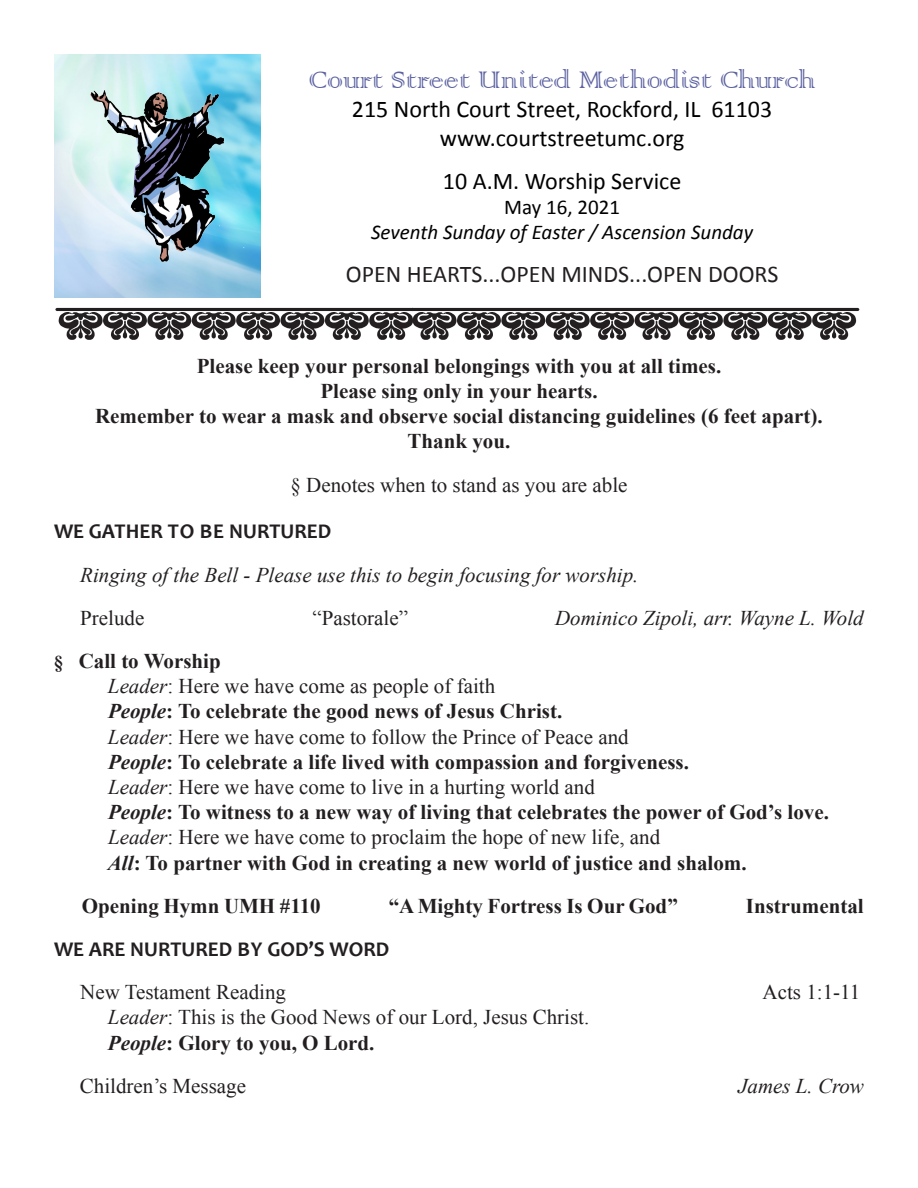
<style>
.page{position:relative;width:918px;height:1188px;background:#fff}
.page>*{position:absolute;margin:0;border:0;box-sizing:border-box;transform-origin:0 0}
.t1{font:31.95px "Colonna";color:#5d63a2}
.t2{font:24px "Calibri";color:#000}
.t3{font:24px "Calibri";color:#231f20}
.t4{font:700 21px "Times New Roman";color:#231f20}
.t5{font:21px "Times New Roman";color:#231f20}
.t6{font:italic 21px "Times New Roman";color:#231f20}
.t7{font:700 21px "Candara";color:#231f20}
.t8{font:italic 21px "Calibri";color:#000}
.t9{font:21px "Calibri";color:#000}
.s1{font-size:18px}
.s2{font-style:italic}
</style>
<div class="page">
<img style="left:55px;top:307px;width:805px;height:33px">
<img style="left:54px;top:54px;width:206px;height:243px">
<img style="left:91px;top:90px;width:132px;height:171px">
<p class="t1" style="left:309px;top:59px;width:508px">Court Street United Methodist Church</p>
<p class="t2" style="left:352px;top:94px;width:422px">215 North Court Street, Rockford, IL 61103</p>
<p class="t2" style="left:440px;top:122px;width:246px">www.courtstreetumc.org</p>
<p class="t2" style="left:443px;top:166px;width:240px">10 A.M. Worship Service</p>
<p class="t9" style="left:504px;top:194px;width:117px">May 16, 2021</p>
<p class="t8" style="left:371px;top:218px;width:384px">Seventh Sunday of Easter / Ascension Sunday</p>
<p class="t3" style="left:346px;top:259px;width:434px">OPEN HEARTS...OPEN MINDS...OPEN DOORS</p>
<p class="t4" style="left:197px;top:351px;width:526px">Please keep your personal belongings with you at all times.</p>
<p class="t4" style="left:320px;top:376px;width:279px">Please sing only in your hearts.</p>
<p class="t4" style="left:95px;top:402px;width:729px">Remember to wear a mask and observe social distancing guidelines (6 feet apart).</p>
<p class="t4" style="left:408px;top:427px;width:104px">Thank you.</p>
<p class="t5" style="left:290px;top:470px;width:339px">§ Denotes when to stand as you are able</p>
<p class="t7" style="left:54px;top:518px;width:279px">WE GATHER TO BE NURTURED</p>
<p class="t6" style="left:80px;top:560px;width:560px">Ringing of the Bell - Please use this to begin focusing for worship.</p>
<p class="t5" style="left:80px;top:604px;width:66px">Prelude</p>
<p class="t5" style="left:312px;top:604px;width:97px">“Pastorale”</p>
<p class="t6" style="left:555px;top:603px;width:310px">Dominico Zipoli, arr. Wayne L. Wold</p>
<p class="t4" style="left:54px;top:646px;width:168px"><span class="s1">§</span> Call to Worship</p>
<p class="t5" style="left:108px;top:672px;width:389px"><span class="s2">Leader</span>: Here we have come as people of faith</p>
<p class="t4" style="left:108px;top:697px;width:456px"><span class="s2">People</span>: To celebrate the good news of Jesus Christ.</p>
<p class="t5" style="left:108px;top:722px;width:522px"><span class="s2">Leader</span>: Here we have come to follow the Prince of Peace and</p>
<p class="t4" style="left:108px;top:747px;width:582px"><span class="s2">People</span>: To celebrate a life lived with compassion and forgiveness.</p>
<p class="t5" style="left:108px;top:773px;width:488px"><span class="s2">Leader</span>: Here we have come to live in a hurting world and</p>
<p class="t4" style="left:108px;top:798px;width:722px"><span class="s2">People</span>: To witness to a new way of living that celebrates the power of God’s love.</p>
<p class="t5" style="left:108px;top:823px;width:554px"><span class="s2">Leader</span>: Here we have come to proclaim the hope of new life, and</p>
<p class="t4" style="left:108px;top:848px;width:640px"><span class="s2">All</span>: To partner with God in creating a new world of justice and shalom.</p>
<p class="t4" style="left:82px;top:891px;width:240px">Opening Hymn UMH #110</p>
<p class="t4" style="left:389px;top:891px;width:291px">“A Mighty Fortress Is Our God”</p>
<p class="t4" style="left:746px;top:891px;width:119px">Instrumental</p>
<p class="t7" style="left:54px;top:936px;width:337px">WE ARE NURTURED BY GOD’S WORD</p>
<p class="t5" style="left:80px;top:978px;width:207px">New Testament Reading</p>
<p class="t5" style="left:763px;top:978px;width:99px">Acts 1:1-11</p>
<p class="t5" style="left:108px;top:1003px;width:483px"><span class="s2">Leader</span>: This is the Good News of our Lord, Jesus Christ.</p>
<p class="t4" style="left:108px;top:1028px;width:268px"><span class="s2">People</span>: Glory to you, O Lord.</p>
<p class="t5" style="left:80px;top:1072px;width:168px">Children’s Message</p>
<p class="t6" style="left:738px;top:1071px;width:127px">James L. Crow</p>
</div>
